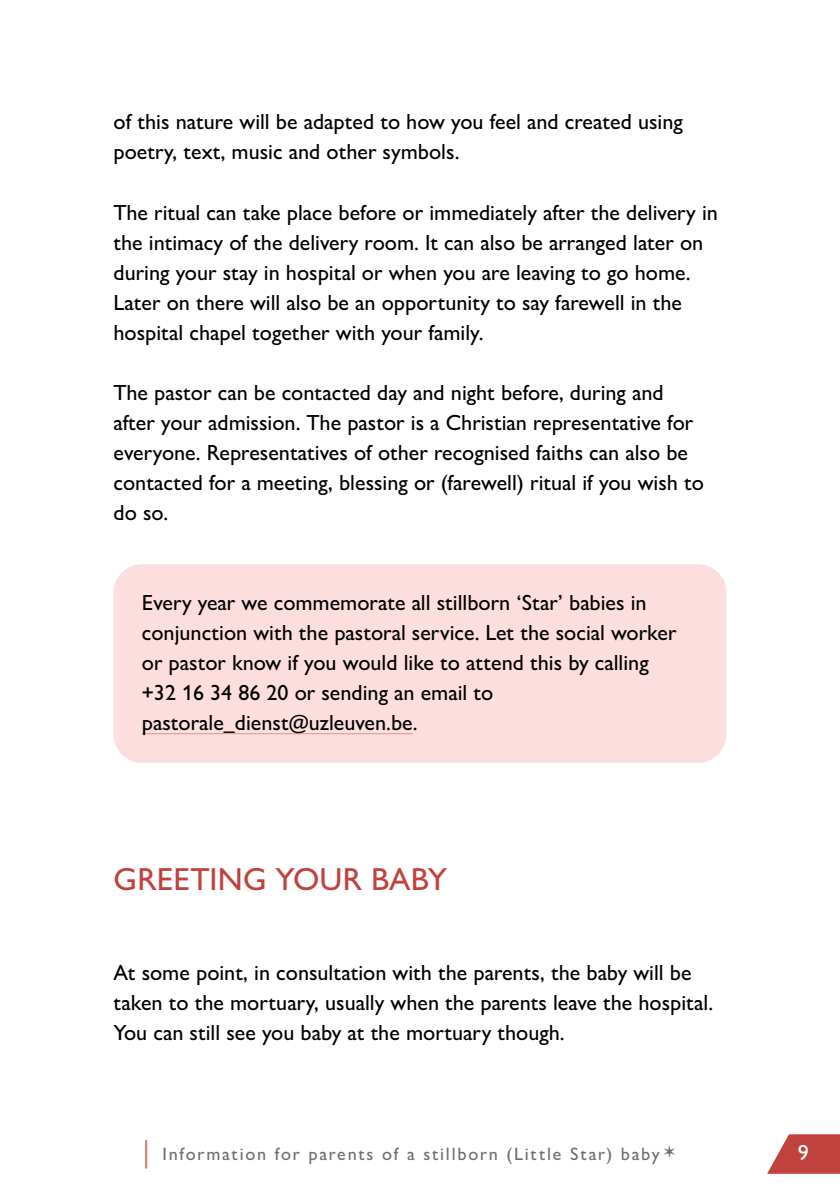
<style>
.page{position:relative;width:840px;height:1191px;background:#fff}
.page>*{position:absolute;margin:0;border:0;box-sizing:border-box;transform-origin:0 0}
.t1{font:500 32px "Gill Sans Nova";letter-spacing:.005em;color:#c1423d}
.t2{font:500 22px/30px "Gill Sans Nova";color:#000}
.t3{font:500 22px "Gill Sans Nova";color:#fff}
.t4{font:500 18px "Gill Sans Nova";letter-spacing:.1em;color:#6d6e71}
</style>
<div class="page">
<svg style="left:767px;top:1134px;width:72px;height:39px"></svg>
<hr style="left:145px;top:1140px;width:2px;height:28px;background:#d07867">
<div style="left:113px;top:564px;width:613px;height:199px;background:#fcdedf;border-radius:28px"></div>
<hr style="left:142px;top:733px;width:270px;height:1px;background:#dc9988">
<p class="t2" style="left:113px;top:107px;width:570px">of this nature will be adapted to how you feel and created using poetry, text, music and other symbols.</p>
<p class="t2" style="left:113px;top:197px;width:605px">The ritual can take place before or immediately after the delivery in the intimacy of the delivery room. It can also be arranged later on during your stay in hospital or when you are leaving to go home.<br>Later on there will also be an opportunity to say farewell in the hospital chapel together with your family.</p>
<p class="t2" style="left:113px;top:377px;width:591px">The pastor can be contacted day and night before, during and after your admission. The pastor is a Christian representative for everyone. Representatives of other recognised faiths can also be contacted for a meeting, blessing or (farewell) ritual if you wish to do so.</p>
<p class="t2" style="left:142px;top:587px;width:536px">Every year we commemorate all stillborn ‘Star’ babies in conjunction with the pastoral service. Let the social worker or pastor know if you would like to attend this by calling +32 16 34 86 20 or sending an email to pastorale_dienst@uzleuven.be.</p>
<h1 class="t1" style="left:113px;top:859px;width:335px">GREETING YOUR BABY</h1>
<p class="t2" style="left:113px;top:957px;width:601px">At some point, in consultation with the parents, the baby will be taken to the mortuary, usually when the parents leave the hospital.<br>You can still see you baby at the mortuary though.</p>
<p class="t4" style="left:162px;top:1142px;width:498px">Information for parents of a stillborn (Little Star) baby</p>
<p class="t3" style="left:797px;top:1138px;width:12px">9</p>
</div>
